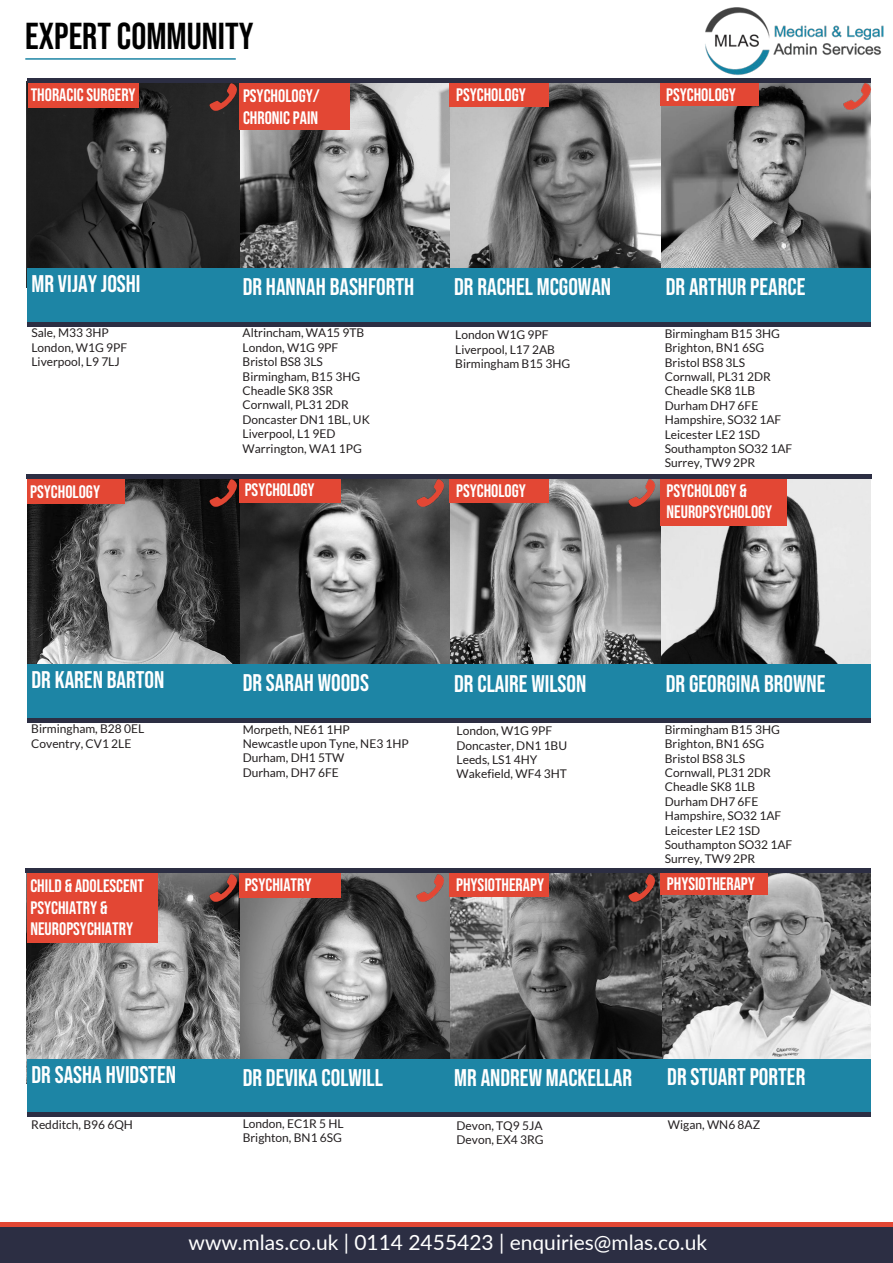
<style>
.page{position:relative;width:893px;height:1263px;background:#fff}
.page>*{position:absolute;margin:0;border:0;box-sizing:border-box;transform-origin:0 0}
.t1{font:37.5px "Bebas Neue";color:#000}
.t2{font:24px "Bebas Neue";color:#fff}
.t3{font:21px "Lato";color:#fff}
.t4{font:18px/21.6px "Bebas Neue";color:#fff}
.t5{font:18px "Bebas Neue";color:#fff}
.t6{font:12px/14.4px "Lato";color:#231f20}
</style>
<div class="page">
<img style="left:661px;top:872px;width:210px;height:187px">
<img style="left:449px;top:873px;width:212px;height:186px">
<img style="left:240px;top:873px;width:209px;height:186px">
<img style="left:27px;top:873px;width:213px;height:186px">
<img style="left:661px;top:478px;width:210px;height:187px">
<img style="left:239px;top:478px;width:422px;height:187px">
<img style="left:27px;top:478px;width:212px;height:187px">
<img style="left:661px;top:81px;width:210px;height:188px">
<img style="left:449px;top:82px;width:212px;height:187px">
<img style="left:239px;top:82px;width:210px;height:187px">
<img style="left:27px;top:82px;width:212px;height:187px">
<div style="left:0;top:1222px;width:893px;height:41px;background:#2c2e43"></div>
<hr style="left:25px;top:58px;width:211px;height:2px;background:#1d85a5">
<div style="left:0;top:1222px;width:893px;height:5px;background:#e34734"></div>
<img style="left:705px;top:7px;width:178px;height:68px">
<div style="left:27px;top:269px;width:844px;height:54px;background:#1d85a5"></div>
<div style="left:27px;top:322px;width:844px;height:5px;background:#2c2e43"></div>
<img style="left:843px;top:82px;width:28px;height:28px">
<div style="left:28px;top:82px;width:111px;height:26px;background:#e34734"></div>
<div style="left:239px;top:83px;width:111px;height:47px;background:#e34734"></div>
<div style="left:449px;top:82px;width:99px;height:24px;background:#e34734"></div>
<div style="left:660px;top:82px;width:99px;height:24px;background:#e34734"></div>
<hr style="left:27px;top:78px;width:843px;height:4px;background:#2c2e43">
<img style="left:209px;top:83px;width:30px;height:27px">
<div style="left:27px;top:665px;width:844px;height:54px;background:#1d85a5"></div>
<div style="left:27px;top:718px;width:844px;height:5px;background:#2c2e43"></div>
<div style="left:27px;top:478px;width:98px;height:26px;background:#e34734"></div>
<div style="left:239px;top:478px;width:102px;height:25px;background:#e34734"></div>
<div style="left:449px;top:478px;width:99px;height:24px;background:#e34734"></div>
<div style="left:660px;top:478px;width:127px;height:48px;background:#e34734"></div>
<hr style="left:27px;top:474px;width:845px;height:4px;background:#2c2e43">
<img style="left:628px;top:479px;width:30px;height:27px">
<img style="left:209px;top:479px;width:30px;height:27px">
<img style="left:416px;top:479px;width:30px;height:27px">
<div style="left:27px;top:1059px;width:844px;height:55px;background:#1d85a5"></div>
<div style="left:27px;top:1112px;width:844px;height:5px;background:#2c2e43"></div>
<div style="left:27px;top:873px;width:130px;height:70px;background:#e34734"></div>
<div style="left:239px;top:873px;width:102px;height:24px;background:#e34734"></div>
<div style="left:449px;top:873px;width:99px;height:24px;background:#e34734"></div>
<div style="left:660px;top:873px;width:108px;height:21px;background:#e34734"></div>
<img style="left:628px;top:873px;width:30px;height:28px">
<img style="left:209px;top:873px;width:30px;height:28px">
<img style="left:416px;top:873px;width:30px;height:28px">
<div style="left:25px;top:868px;width:845px;height:5px;background:#2c2e43"></div>
<p class="t1" style="left:25px;top:14px;width:230px">EXPERT COMMUNITY</p>
<h3 class="t5" style="left:31px;top:84px;width:106px">THORACIC SURGERY</h3>
<h3 class="t4" style="left:456px;top:83px;width:71px">PSYCHOLOGY</h3>
<h3 class="t4" style="left:666px;top:83px;width:71px">PSYCHOLOGY</h3>
<h3 class="t4" style="left:243px;top:85px;width:78px">PSYCHOLOGY/<br>CHRONIC PAIN</h3>
<h2 class="t2" style="left:31px;top:270px;width:111px">MR VIJAY JOSHI</h2>
<h2 class="t2" style="left:243px;top:273px;width:173px">DR HANNAH BASHFORTH</h2>
<p class="t6" style="left:243px;top:326px;width:129px">Altrincham, WA15 9TB<br>London, W1G 9PF<br>Bristol BS8 3LS<br>Birmingham, B15 3HG<br>Cheadle SK8 3SR<br>Cornwall, PL31 2DR<br>Doncaster DN1 1BL, UK<br>Liverpool, L1 9ED<br>Warrington, WA1 1PG</p>
<p class="t6" style="left:665px;top:326px;width:129px">Birmingham B15 3HG<br>Brighton, BN1 6SG<br>Bristol BS8 3LS<br>Cornwall, PL31 2DR<br>Cheadle SK8 1LB<br>Durham DH7 6FE<br>Hampshire, SO32 1AF<br>Leicester LE2 1SD<br>Southampton SO32 1AF<br>Surrey, TW9 2PR</p>
<h2 class="t2" style="left:454px;top:274px;width:158px">DR RACHEL MCGOWAN</h2>
<h2 class="t2" style="left:666px;top:274px;width:141px">DR ARTHUR PEARCE</h2>
<p class="t6" style="left:31px;top:326px;width:97px">Sale, M33 3HP<br>London, W1G 9PF<br>Liverpool, L9 7LJ</p>
<p class="t6" style="left:455px;top:328px;width:117px">London W1G 9PF<br>Liverpool, L17 2AB<br>Birmingham B15 3HG</p>
<h3 class="t4" style="left:30px;top:480px;width:71px">PSYCHOLOGY</h3>
<h3 class="t4" style="left:245px;top:479px;width:71px">PSYCHOLOGY</h3>
<h3 class="t4" style="left:456px;top:479px;width:71px">PSYCHOLOGY</h3>
<h3 class="t4" style="left:666px;top:480px;width:107px">PSYCHOLOGY &amp;<br>NEUROPSYCHOLOGY</h3>
<h2 class="t2" style="left:31px;top:666px;width:134px">DR KAREN BARTON</h2>
<h2 class="t2" style="left:243px;top:669px;width:128px">DR SARAH WOODS</h2>
<p class="t6" style="left:243px;top:722px;width:168px">Morpeth, NE61 1HP<br>Newcastle upon Tyne, NE3 1HP<br>Durham, DH1 5TW<br>Durham, DH7 6FE</p>
<p class="t6" style="left:665px;top:722px;width:129px">Birmingham B15 3HG<br>Brighton, BN1 6SG<br>Bristol BS8 3LS<br>Cornwall, PL31 2DR<br>Cheadle SK8 1LB<br>Durham DH7 6FE<br>Hampshire, SO32 1AF<br>Leicester LE2 1SD<br>Southampton SO32 1AF<br>Surrey, TW9 2PR</p>
<h2 class="t2" style="left:454px;top:670px;width:134px">DR CLAIRE WILSON</h2>
<h2 class="t2" style="left:666px;top:670px;width:161px">DR GEORGINA BROWNE</h2>
<p class="t6" style="left:31px;top:722px;width:114px">Birmingham, B28 0EL<br>Coventry, CV1 2LE</p>
<p class="t6" style="left:457px;top:724px;width:112px">London, W1G 9PF<br>Doncaster, DN1 1BU<br>Leeds, LS1 4HY<br>Wakefield, WF4 3HT</p>
<h3 class="t4" style="left:30px;top:875px;width:115px">CHILD &amp; ADOLESCENT</h3>
<h3 class="t4" style="left:456px;top:874px;width:90px">PHYSIOTHERAPY</h3>
<h3 class="t4" style="left:667px;top:873px;width:90px">PHYSIOTHERAPY</h3>
<h3 class="t4" style="left:30px;top:897px;width:104px">PSYCHIATRY &amp;<br>NEUROPSYCHIATRY</h3>
<h3 class="t4" style="left:245px;top:873px;width:68px">PSYCHIATRY</h3>
<h2 class="t2" style="left:31px;top:1061px;width:146px">DR SASHA HVIDSTEN</h2>
<h2 class="t2" style="left:243px;top:1064px;width:142px">DR DEVIKA COLWILL</h2>
<p class="t6" style="left:243px;top:1116px;width:103px">London, EC1R 5 HL<br>Brighton, BN1 6SG</p>
<p class="t6" style="left:457px;top:1118px;width:89px">Devon, TQ9 5JA<br>Devon, EX4 3RG</p>
<h2 class="t2" style="left:454px;top:1064px;width:179px">MR ANDREW MACKELLAR</h2>
<p class="t6" style="left:31px;top:1118px;width:103px">Redditch, B96 6QH</p>
<h2 class="t2" style="left:667px;top:1063px;width:140px">DR STUART PORTER</h2>
<p class="t6" style="left:668px;top:1117px;width:94px">Wigan, WN6 8AZ</p>
<p class="t3" style="left:189px;top:1228px;width:520px">www.mlas.co.uk | 0114 2455423 | enquiries@mlas.co.uk</p>
</div>
